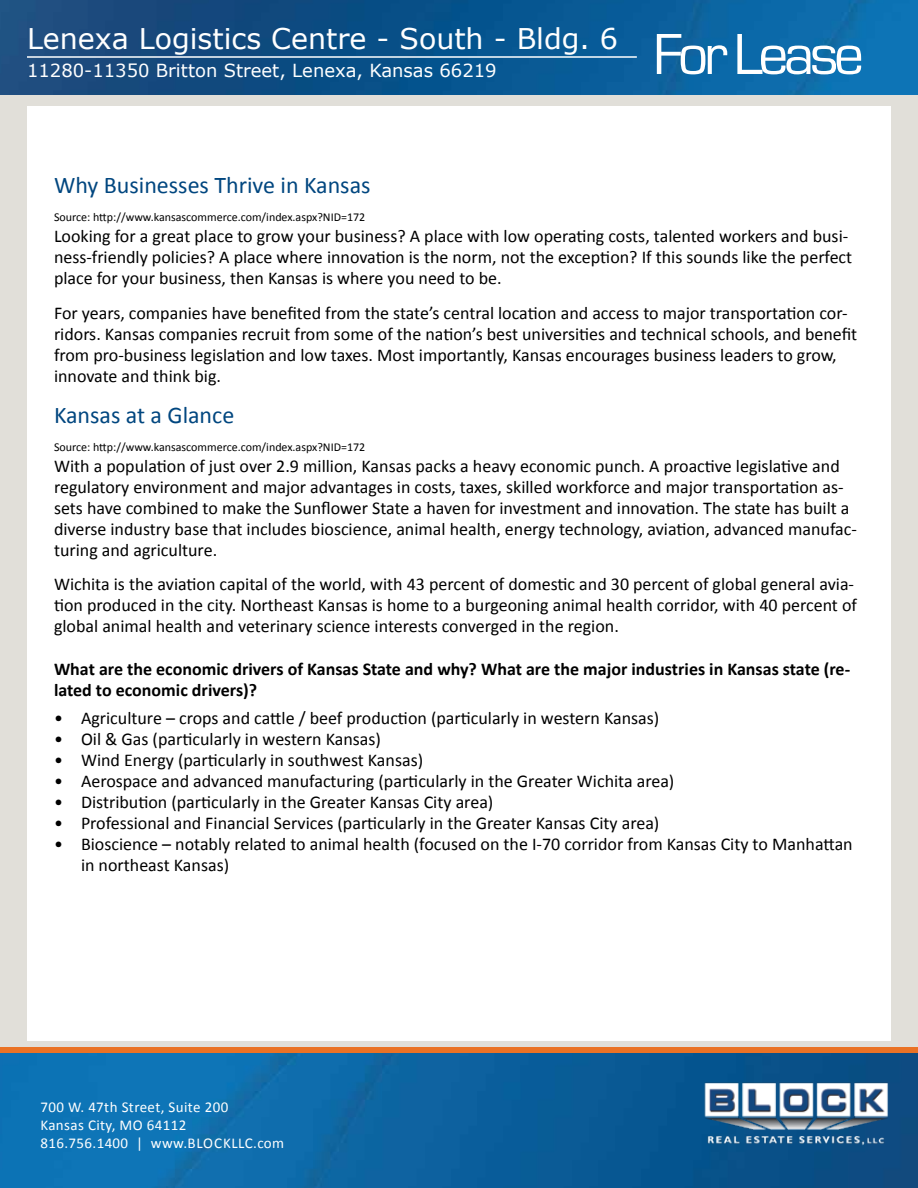
<style>
.page{position:relative;width:918px;height:1188px;background:#fff}
.page>*{position:absolute;margin:0;border:0;box-sizing:border-box;transform-origin:0 0}
.t1{font:60px "Eurostile";letter-spacing:-.075em;color:#fff}
.t2{font:28.5px "Verdana";color:#fff}
.t3{font:24px "Calibri";color:#00467f}
.t4{font:18px/21px "Calibri";color:#000}
.t5{font:700 18px/21px "Calibri";color:#000}
.t6{font:18px "Verdana";color:#fff}
.t7{font:15px/18px "Calibri";letter-spacing:.025em;color:#fff}
.t8{font:12px "Calibri";color:#000}
</style>
<div class="page">
<div style="left:0;top:93px;width:918px;height:978px;background:#e1dfd9"></div>
<img style="left:0;top:1053px;width:918px;height:135px">
<img style="left:701px;top:1073px;width:190px;height:75px">
<div style="left:0;top:1047px;width:918px;height:6px;background:#ea7225"></div>
<img style="left:0;top:0;width:918px;height:94px">
<hr style="left:27px;top:56px;width:610px;height:2px;background:#fff">
<div style="left:27px;top:107px;width:864px;height:934px;background:#fff"></div>
<h2 class="t2" style="left:27px;top:19px;width:593px">Lenexa Logistics Centre - South - Bldg. 6</h2>
<p class="t6" style="left:27px;top:58px;width:471px">11280-11350 Britton Street, Lenexa, Kansas 66219</p>
<h1 class="t1" style="left:653px;top:22px;width:212px">For Lease</h1>
<h3 class="t3" style="left:54px;top:170px;width:318px">Why Businesses Thrive in Kansas</h3>
<p class="t8" style="left:54px;top:210px;width:313px">Source: http://www.kansascommerce.com/index.aspx?NID=172</p>
<p class="t4" style="left:54px;top:226px;width:800px">Looking for a great place to grow your business? A place with low operating costs, talented workers and busi&shy;ness-friendly policies? A place where innovation is the norm, not the exception? If this sounds like the perfect place for your business, then Kansas is where you need to be.</p>
<p class="t4" style="left:54px;top:302px;width:805px">For years, companies have benefited from the state’s central location and access to major transportation cor&shy;ridors. Kansas companies recruit from some of the nation’s best universities and technical schools, and benefit from pro-business legislation and low taxes. Most importantly, Kansas encourages business leaders to grow, innovate and think big.</p>
<h3 class="t3" style="left:54px;top:400px;width:182px">Kansas at a Glance</h3>
<p class="t8" style="left:54px;top:439px;width:313px">Source: http://www.kansascommerce.com/index.aspx?NID=172</p>
<p class="t4" style="left:54px;top:455px;width:804px">With a population of just over 2.9 million, Kansas packs a heavy economic punch. A proactive legislative and regulatory environment and major advantages in costs, taxes, skilled workforce and major transportation as&shy;sets have combined to make the Sunflower State a haven for investment and innovation. The state has built a diverse industry base that includes bioscience, animal health, energy technology, aviation, advanced manufac&shy;turing and agriculture.</p>
<p class="t4" style="left:54px;top:574px;width:805px">Wichita is the aviation capital of the world, with 43 percent of domestic and 30 percent of global general avia&shy;tion produced in the city. Northeast Kansas is home to a burgeoning animal health corridor, with 40 percent of global animal health and veterinary science interests converged in the region.</p>
<p class="t5" style="left:54px;top:658px;width:798px">What are the economic drivers of Kansas State and why? What are the major industries in Kansas state (re&shy;lated to economic drivers)?</p>
<p class="t4" style="left:54px;top:707px;width:607px">• Agriculture – crops and cattle / beef production (particularly in western Kansas)</p>
<p class="t4" style="left:54px;top:728px;width:328px">• Oil &amp; Gas (particularly in western Kansas)</p>
<p class="t4" style="left:54px;top:749px;width:371px">• Wind Energy (particularly in southwest Kansas)</p>
<p class="t4" style="left:54px;top:770px;width:622px">• Aerospace and advanced manufacturing (particularly in the Greater Wichita area)</p>
<p class="t4" style="left:54px;top:791px;width:441px">• Distribution (particularly in the Greater Kansas City area)</p>
<p class="t4" style="left:54px;top:812px;width:607px">• Professional and Financial Services (particularly in the Greater Kansas City area)</p>
<p class="t4" style="left:81px;top:833px;width:773px;text-indent:-27px">• Bioscience – notably related to animal health (focused on the I-70 corridor from Kansas City to Manhattan in northeast Kansas)</p>
<p class="t7" style="left:40px;top:1098px;width:245px">700 W. 47th Street, Suite 200<br>Kansas City, MO 64112<br>816.756.1400 | www.BLOCKLLC.com</p>
</div>
